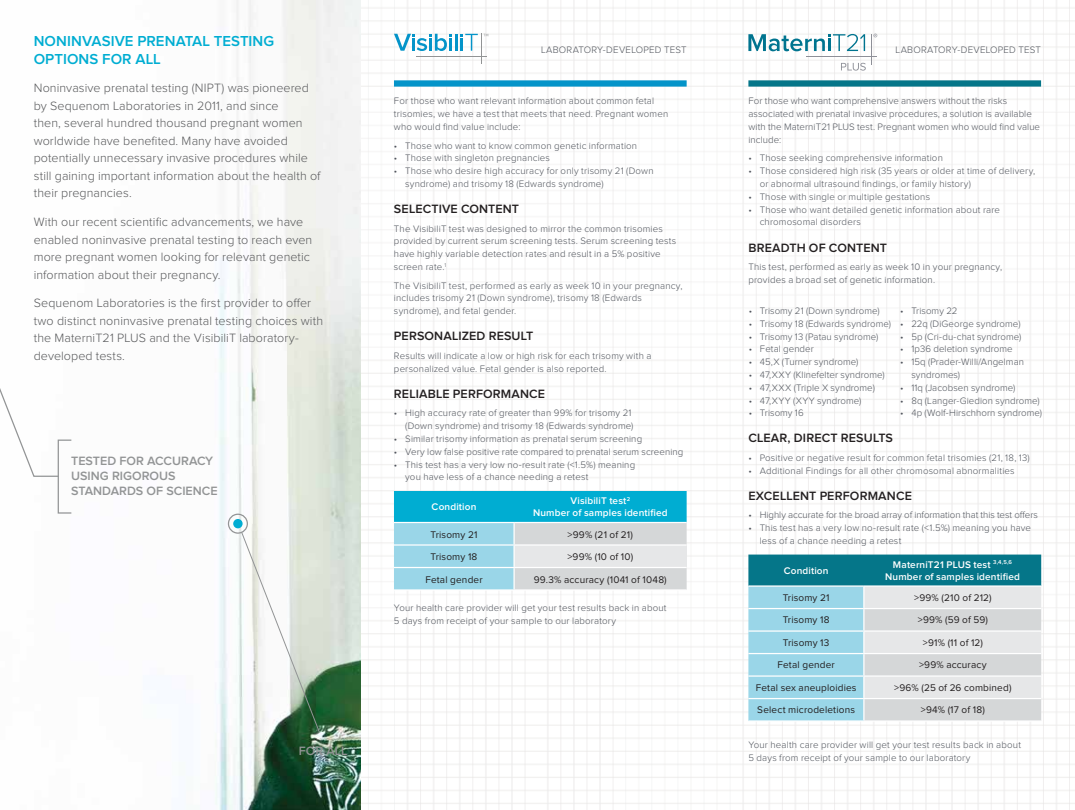
<style>
.page{position:relative;width:1075px;height:810px;background:#fff}
.page>*{position:absolute;margin:0;border:0;box-sizing:border-box;transform-origin:0 0}
.t1{font:600 15px/18px "Proxima Nova";letter-spacing:.005em;color:#00add2}
.t2{font:300 12.5px/17.5px "Proxima Nova";letter-spacing:.005em;color:#58595b}
.t3{font:600 12.5px "Proxima Nova";letter-spacing:.01em;color:#231f20}
.t4{font:600 12.5px/15px "Proxima Nova";color:#929495}
.t5{font:10px "Proxima Nova";letter-spacing:.015em;color:#231f20}
.t6{font:600 10px/12px "Proxima Nova";letter-spacing:.015em;color:#fff;text-align:center}
.t7{font:300 9.75px/12.9px "Proxima Nova";letter-spacing:.015em;color:#51555d}
.t8{font:300 9.75px "Proxima Nova";letter-spacing:-.005em;color:#51555d}
</style>
<div class="page">
<img style="left:360px;top:0;width:714px;height:810px">
<img style="left:57px;top:0;width:303px;height:810px">
<svg style="left:394px;top:34px;width:57px;height:17px"></svg>
<hr style="left:454px;top:34px;width:3px;height:17px;background:#0494c9">
<hr style="left:416px;top:56px;width:71px;height:1px;background:#929495">
<hr style="left:481px;top:34px;width:1px;height:30px;background:#929495">
<svg style="left:460px;top:34px;width:28px;height:17px"></svg>
<div style="left:394px;top:80px;width:292px;height:7px;background:#0494c9"></div>
<svg style="left:394px;top:491px;width:292px;height:98px;background:#84ccdd"></svg>
<hr style="left:394px;top:567px;width:120px;height:1px;background:#fff">
<hr style="left:514px;top:567px;width:172px;height:1px;background:#fff">
<hr style="left:394px;top:589px;width:120px;height:2px;background:#fff">
<hr style="left:514px;top:589px;width:172px;height:2px;background:#fff">
<hr style="left:748px;top:720px;width:115px;height:2px;background:#fff">
<svg style="left:748px;top:555px;width:293px;height:166px;background:#a1c9d3"></svg>
<hr style="left:863px;top:653px;width:178px;height:1px;background:#fff">
<hr style="left:863px;top:675px;width:178px;height:2px;background:#fff">
<hr style="left:863px;top:698px;width:178px;height:1px;background:#fff">
<hr style="left:863px;top:720px;width:178px;height:2px;background:#fff">
<div style="left:748px;top:80px;width:292px;height:7px;background:#057689"></div>
<svg style="left:748px;top:34px;width:117px;height:17px"></svg>
<hr style="left:806px;top:57px;width:70px;height:1px;background:#8e9098">
<hr style="left:871px;top:34px;width:1px;height:30px;background:#8e9098">
<svg style="left:840px;top:63px;width:25px;height:8px"></svg>
<svg style="left:873px;top:34px;width:4px;height:3px"></svg>
<svg style="left:0;top:359px;width:60px;height:119px"></svg>
<div style="left:58px;top:440px;width:14px;height:74px;border:1px solid #929495"></div>
<div style="left:228px;top:514px;width:20px;height:20px;border:1px solid #929495;border-radius:50%"></div>
<div style="left:233px;top:519px;width:9px;height:9px;background:#00add2;border-radius:50%"></div>
<svg style="left:240px;top:531px;width:80px;height:202px"></svg>
<h1 class="t1" style="left:34px;top:32px;width:242px">NONINVASIVE PRENATAL TESTING<br>OPTIONS FOR ALL</h1>
<p class="t2" style="left:34px;top:80px;width:288px">Noninvasive prenatal testing (NIPT) was pioneered by Sequenom Laboratories in 2011, and since<br>then, several hundred thousand pregnant women worldwide have benefited. Many have avoided potentially unnecessary invasive procedures while still gaining important information about the health of their pregnancies.</p>
<p class="t2" style="left:34px;top:214px;width:280px">With our recent scientific advancements, we have enabled noninvasive prenatal testing to reach even more pregnant women looking for relevant genetic information about their pregnancy.</p>
<p class="t2" style="left:34px;top:295px;width:291px">Sequenom Laboratories is the first provider to offer two distinct noninvasive prenatal testing choices with the MaterniT21 PLUS and the VisibiliT laboratory&shy;developed tests.</p>
<p class="t4" style="left:71px;top:454px;width:148px">TESTED FOR ACCURACY<br>USING RIGOROUS<br>STANDARDS OF SCIENCE</p>
<p class="t7" style="left:541px;top:44px;width:147px">LABORATORY-DEVELOPED TEST</p>
<p class="t7" style="left:394px;top:95px;width:276px">For those who want relevant information about common fetal trisomies, we have a test that meets that need. Pregnant women who would find value include:</p>
<p class="t7" style="left:394px;top:139px;width:245px">• Those who want to know common genetic information</p>
<p class="t7" style="left:394px;top:152px;width:157px">• Those with singleton pregnancies</p>
<p class="t7" style="left:405px;top:165px;width:250px;text-indent:-11px">• Those who desire high accuracy for only trisomy 21 (Down syndrome) and trisomy 18 (Edwards syndrome)</p>
<p class="t3" style="left:394px;top:203px;width:127px">SELECTIVE CONTENT</p>
<p class="t7" style="left:394px;top:222px;width:284px">The VisibiliT test was designed to mirror the common trisomies provided by current serum screening tests. Serum screening tests have highly variable detection rates and result in a 5% positive screen rate.<sup>1</sup></p>
<p class="t7" style="left:394px;top:279px;width:290px">The VisibiliT test, performed as early as week 10 in your pregnancy, includes trisomy 21 (Down syndrome), trisomy 18 (Edwards syndrome), and fetal gender.</p>
<p class="t3" style="left:394px;top:331px;width:141px">PERSONALIZED RESULT</p>
<p class="t7" style="left:394px;top:350px;width:259px">Results will indicate a low or high risk for each trisomy with a personalized value. Fetal gender is also reported.</p>
<p class="t3" style="left:394px;top:388px;width:153px">RELIABLE PERFORMANCE</p>
<p class="t7" style="left:394px;top:407px;width:241px;text-align:right">• High accuracy rate of greater than 99% for trisomy 21 (Down syndrome) and trisomy 18 (Edwards syndrome)</p>
<p class="t7" style="left:394px;top:433px;width:250px">• Similar trisomy information as prenatal serum screening</p>
<p class="t7" style="left:394px;top:446px;width:291px">• Very low false positive rate compared to prenatal serum screening</p>
<p class="t7" style="left:405px;top:458px;width:231px;text-indent:-11px">• This test has a very low no-result rate (&lt;1.5%) meaning you have less of a chance needing a retest</p>
<p class="t6" style="left:431px;top:501px;width:46px">Condition</p>
<p class="t6" style="left:533px;top:495px;width:136px">VisibiliT test<sup>2<br></sup>Number of samples identified</p>
<p class="t5" style="left:430px;top:530px;width:48px">Trisomy 21</p>
<p class="t5" style="left:567px;top:530px;width:67px">&gt;99% (21 of 21)</p>
<p class="t5" style="left:430px;top:552px;width:48px">Trisomy 18</p>
<p class="t5" style="left:567px;top:552px;width:67px">&gt;99% (10 of 10)</p>
<p class="t5" style="left:425px;top:575px;width:59px">Fetal gender</p>
<p class="t5" style="left:534px;top:575px;width:134px">99.3% accuracy (1041 of 1048)</p>
<p class="t7" style="left:394px;top:602px;width:274px">Your health care provider will get your test results back in about<br>5 days from receipt of your sample to our laboratory</p>
<p class="t4" style="left:299px;top:744px;width:50px">FOR ALL</p>
<p class="t7" style="left:895px;top:44px;width:147px">LABORATORY-DEVELOPED TEST</p>
<p class="t7" style="left:748px;top:95px;width:293px">For those who want comprehensive answers without the risks associated with prenatal invasive procedures, a solution is available with the MaterniT21 PLUS test. Pregnant women who would find value include:</p>
<p class="t7" style="left:748px;top:152px;width:196px">• Those seeking comprehensive information</p>
<p class="t7" style="left:759px;top:165px;width:277px;text-indent:-11px">• Those considered high risk (35 years or older at time of delivery, or abnormal ultrasound findings, or family history)</p>
<p class="t7" style="left:748px;top:191px;width:183px">• Those with single or multiple gestations</p>
<p class="t7" style="left:759px;top:203px;width:242px;text-indent:-11px">• Those who want detailed genetic information about rare chromosomal disorders</p>
<p class="t3" style="left:748px;top:242px;width:140px">BREADTH OF CONTENT</p>
<p class="t7" style="left:748px;top:261px;width:255px">This test, performed as early as week 10 in your pregnancy, provides a broad set of genetic information.</p>
<p class="t7" style="left:748px;top:305px;width:132px">• Trisomy 21 (Down syndrome)</p>
<p class="t7" style="left:748px;top:317px;width:144px">• Trisomy 18 (Edwards syndrome)</p>
<p class="t7" style="left:748px;top:330px;width:131px">• Trisomy 13 (Patau syndrome)</p>
<p class="t7" style="left:748px;top:343px;width:67px">• Fetal gender</p>
<p class="t7" style="left:748px;top:356px;width:111px">• 45,X (Turner syndrome)</p>
<p class="t7" style="left:748px;top:369px;width:137px">• 47,XXY (Klinefelter syndrome)</p>
<p class="t7" style="left:748px;top:382px;width:128px">• 47,XXX (Triple X syndrome)</p>
<p class="t7" style="left:748px;top:394px;width:114px">• 47,XYY (XYY syndrome)</p>
<p class="t7" style="left:748px;top:407px;width:57px">• Trisomy 16</p>
<p class="t7" style="left:900px;top:305px;width:59px">• Trisomy 22</p>
<p class="t7" style="left:900px;top:318px;width:122px">• 22q (DiGeorge syndrome)</p>
<p class="t7" style="left:900px;top:330px;width:123px">• 5p (Cri-du-chat syndrome)</p>
<p class="t7" style="left:900px;top:343px;width:114px">• 1p36 deletion syndrome</p>
<p class="t7" style="left:911px;top:356px;width:114px;text-indent:-11px">• 15q (Prader-Willi/Angelman syndromes)</p>
<p class="t7" style="left:900px;top:382px;width:117px">• 11q (Jacobsen syndrome)</p>
<p class="t7" style="left:900px;top:394px;width:141px">• 8q (Langer-Giedion syndrome)</p>
<p class="t7" style="left:900px;top:407px;width:143px">• 4p (Wolf-Hirschhorn syndrome)</p>
<p class="t3" style="left:748px;top:432px;width:146px">CLEAR, DIRECT RESULTS</p>
<p class="t7" style="left:748px;top:452px;width:283px">• Positive or negative result for common fetal trisomies (21, 18, 13)</p>
<p class="t7" style="left:748px;top:464px;width:268px">• Additional Findings for all other chromosomal abnormalities</p>
<p class="t3" style="left:748px;top:490px;width:165px">EXCELLENT PERFORMANCE</p>
<p class="t8" style="left:748px;top:511px;width:291px">• Highly accurate for the broad array of information that this test offers</p>
<p class="t7" style="left:759px;top:522px;width:273px;text-indent:-11px">• This test has a very low no-result rate (&lt;1.5%) meaning you have less of a chance needing a retest</p>
<p class="t6" style="left:783px;top:565px;width:46px">Condition</p>
<p class="t6" style="left:885px;top:559px;width:136px">MaterniT21 PLUS test <sup>3,4,5,6<br></sup>Number of samples identified</p>
<p class="t5" style="left:782px;top:593px;width:48px">Trisomy 21</p>
<p class="t5" style="left:914px;top:593px;width:79px">&gt;99% (210 of 212)</p>
<p class="t5" style="left:782px;top:615px;width:48px">Trisomy 18</p>
<p class="t5" style="left:917px;top:615px;width:71px">&gt;99% (59 of 59)</p>
<p class="t5" style="left:782px;top:638px;width:48px">Trisomy 13</p>
<p class="t5" style="left:922px;top:638px;width:62px">&gt;91% (11 of 12)</p>
<p class="t5" style="left:777px;top:660px;width:59px">Fetal gender</p>
<p class="t5" style="left:919px;top:660px;width:69px">&gt;99% accuracy</p>
<p class="t5" style="left:755px;top:683px;width:102px">Fetal sex aneuploidies</p>
<p class="t5" style="left:894px;top:683px;width:119px">&gt;96% (25 of 26 combined)</p>
<p class="t5" style="left:757px;top:705px;width:99px">Select microdeletions</p>
<p class="t5" style="left:920px;top:705px;width:66px">&gt;94% (17 of 18)</p>
<p class="t7" style="left:748px;top:739px;width:274px">Your health care provider will get your test results back in about<br>5 days from receipt of your sample to our laboratory</p>
</div>
